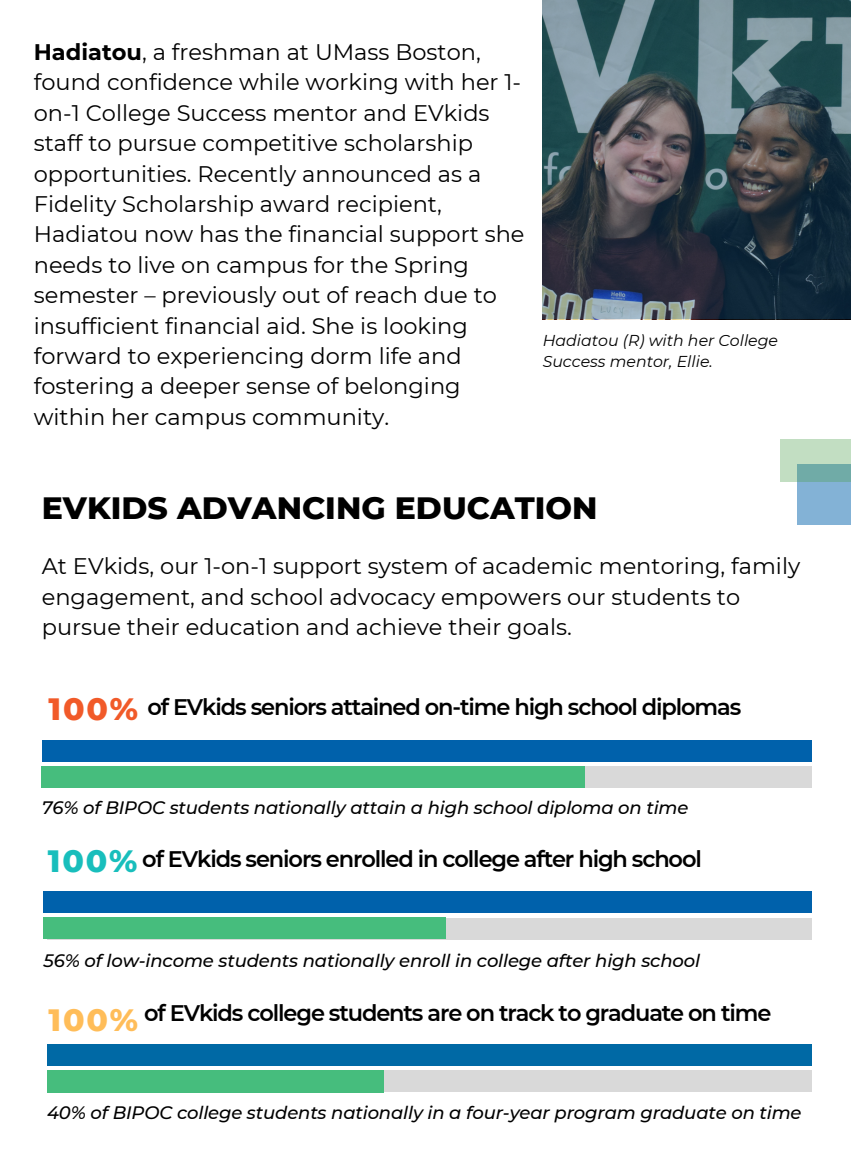
<style>
.page{position:relative;width:851px;height:1175px;background:#fff}
.page>*{position:absolute;margin:0;border:0;box-sizing:border-box;transform-origin:0 0}
.t1{font:800 31.5px "Montserrat";color:#000}
.t2{font:800 31.5px "Montserrat";color:#f15a29}
.t3{font:800 31.5px "Montserrat";color:#18bebc}
.t4{font:800 31.5px "Montserrat";color:#ffbd59}
.t5{font:22.5px/30.4px "Montserrat";color:#000}
.t6{font:600 22.5px "Montserrat";letter-spacing:-.05em;color:#000}
.t7{font:italic 500 18px "Montserrat";letter-spacing:-.01em;color:#000}
.t8{font:italic 15.75px/20.9px "Montserrat";color:#000}
.s1{font-weight:700}
</style>
<div class="page">
<div style="left:42px;top:739px;width:769px;height:22px;background:#0061ab"></div>
<div style="left:45px;top:766px;width:766px;height:22px;background:#d9d9d9"></div>
<div style="left:42px;top:766px;width:543px;height:22px;background:#46bd7d"></div>
<div style="left:43px;top:891px;width:768px;height:22px;background:#0061ab"></div>
<div style="left:47px;top:918px;width:764px;height:21px;background:#d9d9d9"></div>
<div style="left:43px;top:917px;width:402px;height:21px;background:#46bd7d"></div>
<div style="left:47px;top:1043px;width:764px;height:22px;background:#0069a5"></div>
<div style="left:50px;top:1070px;width:761px;height:22px;background:#d9d9d9"></div>
<div style="left:47px;top:1070px;width:336px;height:22px;background:#46bd7d"></div>
<svg style="left:542px;top:0;width:308px;height:319px;background:#41525b"></svg>
<div style="left:797px;top:464px;width:53px;height:61px;background:#83b2d6"></div>
<svg style="left:780px;top:439px;width:70px;height:42px;background:#a8ceb9"></svg>
<p class="t5" style="left:34px;top:37px;width:492px"><span class="s1">Hadiatou</span>, a freshman at UMass Boston, found confidence while working with her 1- on-1 College Success mentor and EVkids staff to pursue competitive scholarship opportunities. Recently announced as a Fidelity Scholarship award recipient, Hadiatou now has the financial support she needs to live on campus for the Spring semester – previously out of reach due to insufficient financial aid. She is looking forward to experiencing dorm life and fostering a deeper sense of belonging within her campus community.</p>
<p class="t8" style="left:542px;top:329px;width:237px">Hadiatou (R) with her College<br>Success mentor, Ellie.</p>
<p class="t1" style="left:42px;top:488px;width:557px">EVKIDS ADVANCING EDUCATION</p>
<p class="t5" style="left:42px;top:551px;width:760px">At EVkids, our 1-on-1 support system of academic mentoring, family engagement, and school advocacy empowers our students to pursue their education and achieve their goals.</p>
<p class="t2" style="left:49px;top:689px;width:91px">100%</p>
<p class="t6" style="left:147px;top:693px;width:595px">of EVkids seniors attained on-time high school diplomas</p>
<p class="t7" style="left:42px;top:796px;width:648px">76% of BIPOC students nationally attain a high school diploma on time</p>
<p class="t6" style="left:142px;top:845px;width:561px">of EVkids seniors enrolled in college after high school</p>
<p class="t3" style="left:48px;top:841px;width:91px">100%</p>
<p class="t7" style="left:43px;top:949px;width:658px">56% of low-income students nationally enroll in college after high school</p>
<p class="t6" style="left:144px;top:999px;width:628px">of EVkids college students are on track to graduate on time</p>
<p class="t4" style="left:49px;top:1000px;width:91px">100%</p>
<p class="t7" style="left:47px;top:1102px;width:756px">40% of BIPOC college students nationally in a four-year program graduate on time</p>
</div>
